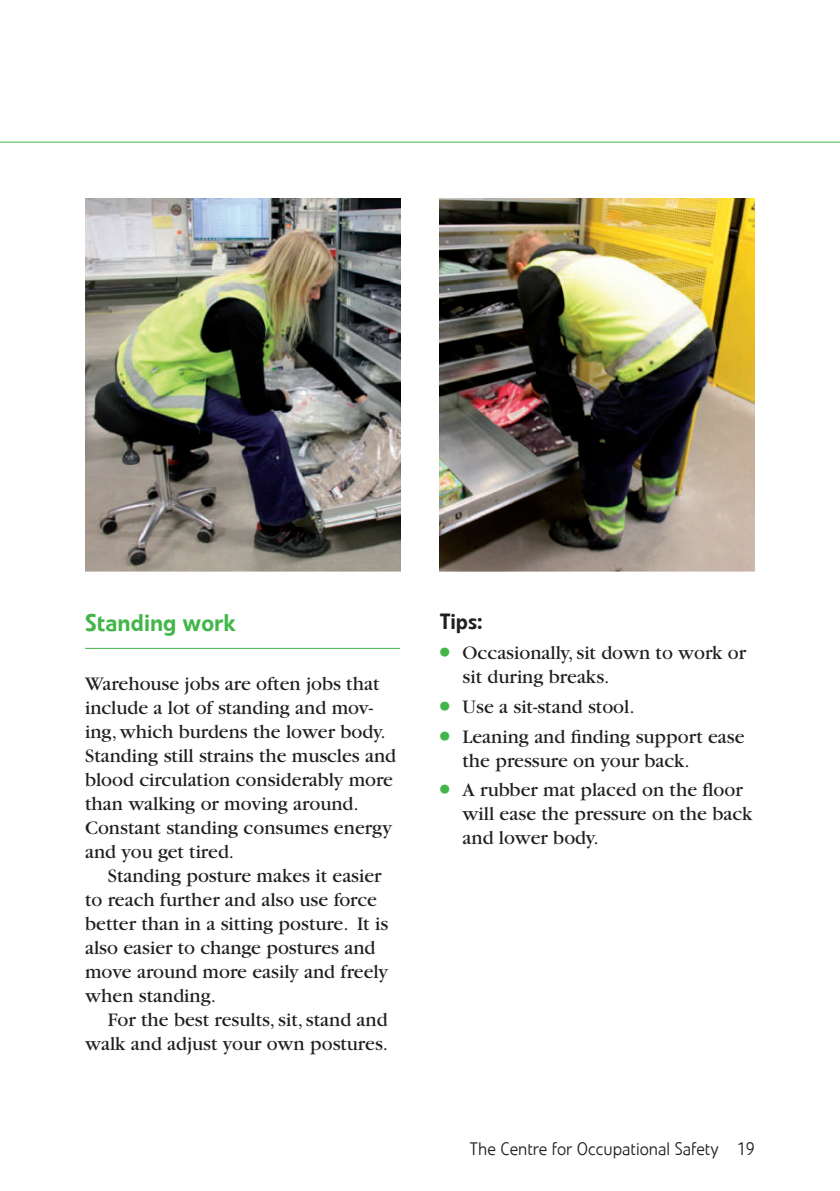
<style>
.page{position:relative;width:840px;height:1191px;background:#fff}
.page>*{position:absolute;margin:0;border:0;box-sizing:border-box;transform-origin:0 0}
.t1{font:500 24px "Veto Com";color:#42b649}
.t2{font:500 22px "Veto Com";color:#231f20}
.t3{font:20px/24px "Garamond";color:#231f20}
.t4{font:300 18px "Veto Com";color:#231f20}
.s1{font-family:"Futura";font-weight:700;font-stretch:condensed;font-size:24px;color:#42b649}
</style>
<div class="page">
<hr style="left:0;top:142px;width:839px;height:1px;background:#42b649">
<hr style="left:85px;top:648px;width:315px;height:1px;background:#42b649">
<img style="left:439px;top:198px;width:315px;height:373px">
<img style="left:85px;top:198px;width:315px;height:373px">
<p class="t1" style="left:85px;top:608px;width:152px">Standing work</p>
<p class="t3" style="left:85px;top:672px;width:312px">Warehouse jobs are often jobs that include a lot of standing and mov&shy;ing, which burdens the lower body.<br>Standing still strains the muscles and blood circulation considerably more than walking or moving around.<br>Constant standing consumes energy and you get tired.</p>
<p class="t3" style="left:85px;top:864px;width:304px;text-indent:23px">Standing posture makes it easier to reach further and also use force better than in a sitting posture. It is also easier to change postures and move around more easily and freely when standing.</p>
<p class="t3" style="left:85px;top:1008px;width:304px;text-align:right">For the best results, sit, stand and walk and adjust your own postures.</p>
<p class="t2" style="left:439px;top:608px;width:44px">Tips:</p>
<p class="t3" style="left:462px;top:641px;width:285px;text-indent:-23px"><span class="s1">•</span> Occasionally, sit down to work or sit during breaks.</p>
<p class="t3" style="left:439px;top:695px;width:196px"><span class="s1">•</span> Use a sit-stand stool.</p>
<p class="t3" style="left:462px;top:724px;width:283px;text-indent:-23px"><span class="s1">•</span> Leaning and finding support ease the pressure on your back.</p>
<p class="t3" style="left:462px;top:778px;width:291px;text-indent:-23px"><span class="s1">•</span> A rubber mat placed on the floor will ease the pressure on the back and lower body.</p>
<p class="t4" style="left:469px;top:1138px;width:287px">The Centre for Occupational Safety 19</p>
</div>
